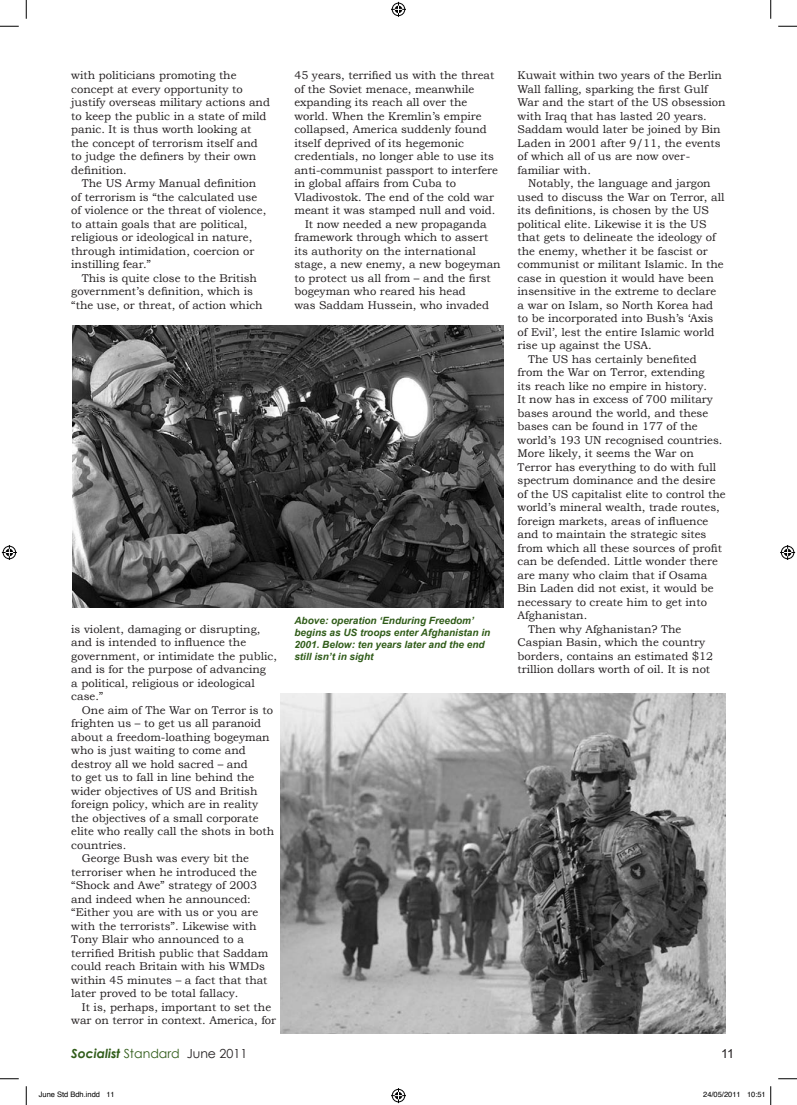
<style>
.page{position:relative;width:797px;height:1105px;background:#fff}
.page>*{position:absolute;margin:0;border:0;box-sizing:border-box;transform-origin:0 0}
.t1{font:italic 700 12.5px "Century Gothic";color:#305c19}
.t2{font:12.5px "Arial";color:#231f20}
.t3{font:11.25px/13.5px "Bookman Old Style";color:#231f20}
.t4{font:italic 700 10px/12px "Arial";color:#305c19}
.t5{font:7.5px "Helvetica";color:#000}
.s1{font-weight:400;font-style:normal}
.s2{font-weight:400;font-style:normal;color:#231f20}
</style>
<div class="page">
<img style="left:73px;top:325px;width:430px;height:282px">
<img style="left:280px;top:693px;width:445px;height:341px">
<svg style="left:0;top:25px;width:19px;height:2px"></svg>
<svg style="left:778px;top:25px;width:19px;height:2px"></svg>
<svg style="left:0;top:1078px;width:19px;height:1px"></svg>
<svg style="left:778px;top:1078px;width:19px;height:1px"></svg>
<svg style="left:25px;top:0;width:2px;height:19px"></svg>
<svg style="left:25px;top:1086px;width:2px;height:19px"></svg>
<svg style="left:770px;top:0;width:1px;height:19px"></svg>
<svg style="left:770px;top:1086px;width:1px;height:19px"></svg>
<svg style="left:391px;top:2px;width:15px;height:15px"></svg>
<svg style="left:391px;top:1088px;width:15px;height:15px"></svg>
<svg style="left:2px;top:545px;width:15px;height:15px"></svg>
<svg style="left:780px;top:545px;width:15px;height:15px"></svg>
<p class="t3" style="left:71px;top:69px;width:200px">with politicians promoting the concept at every opportunity to justify overseas military actions and to keep the public in a state of mild panic. It is thus worth looking at the concept of terrorism itself and to judge the definers by their own definition.</p>
<p class="t3" style="left:71px;top:177px;width:196px;text-indent:11px">The US Army Manual definition of terrorism is “the calculated use of violence or the threat of violence, to attain goals that are political, religious or ideological in nature, through intimidation, coercion or instilling fear.”</p>
<p class="t3" style="left:71px;top:271px;width:193px;text-indent:11px">This is quite close to the British government’s definition, which is “the use, or threat, of action which</p>
<p class="t3" style="left:71px;top:622px;width:207px">is violent, damaging or disrupting, and is intended to influence the government, or intimidate the public, and is for the purpose of advancing<br>a political, religious or ideological case.”</p>
<p class="t3" style="left:82px;top:703px;width:192px">One aim of The War on Terror is to</p>
<p class="t3" style="left:71px;top:717px;width:191px">frighten us – to get us all paranoid</p>
<p class="t3" style="left:71px;top:730px;width:200px">about a freedom-loathing bogeyman</p>
<p class="t3" style="left:71px;top:744px;width:176px">who is just waiting to come and</p>
<p class="t3" style="left:71px;top:757px;width:178px">destroy all we hold sacred – and</p>
<p class="t3" style="left:71px;top:771px;width:184px">to get us to fall in line behind the</p>
<p class="t3" style="left:71px;top:784px;width:188px">wider objectives of US and British</p>
<p class="t3" style="left:71px;top:798px;width:188px">foreign policy, which are in reality</p>
<p class="t3" style="left:71px;top:811px;width:189px">the objectives of a small corporate</p>
<p class="t3" style="left:71px;top:825px;width:204px">elite who really call the shots in both</p>
<p class="t3" style="left:71px;top:838px;width:57px">countries.</p>
<p class="t3" style="left:82px;top:852px;width:169px">George Bush was every bit the</p>
<p class="t3" style="left:71px;top:865px;width:187px">terroriser when he introduced the</p>
<p class="t3" style="left:71px;top:879px;width:187px">“Shock and Awe” strategy of 2003</p>
<p class="t3" style="left:71px;top:892px;width:181px">and indeed when he announced:</p>
<p class="t3" style="left:71px;top:906px;width:189px">“Either you are with us or you are</p>
<p class="t3" style="left:71px;top:919px;width:187px">with the terrorists”. Likewise with</p>
<p class="t3" style="left:71px;top:933px;width:174px">Tony Blair who announced to a</p>
<p class="t3" style="left:71px;top:946px;width:198px">terrified British public that Saddam</p>
<p class="t3" style="left:71px;top:960px;width:195px">could reach Britain with his WMDs</p>
<p class="t3" style="left:71px;top:973px;width:198px">within 45 minutes – a fact that that</p>
<p class="t3" style="left:71px;top:987px;width:169px">later proved to be total fallacy.</p>
<p class="t3" style="left:82px;top:1000px;width:191px">It is, perhaps, important to set the</p>
<p class="t3" style="left:71px;top:1014px;width:206px">war on terror in context. America, for</p>
<p class="t3" style="left:294px;top:69px;width:201px">45 years, terrified us with the threat</p>
<p class="t3" style="left:294px;top:82px;width:181px">of the Soviet menace, meanwhile</p>
<p class="t3" style="left:294px;top:96px;width:174px">expanding its reach all over the</p>
<p class="t3" style="left:294px;top:109px;width:189px">world. When the Kremlin’s empire</p>
<p class="t3" style="left:294px;top:123px;width:194px">collapsed, America suddenly found</p>
<p class="t3" style="left:294px;top:136px;width:171px">itself deprived of its hegemonic</p>
<p class="t3" style="left:294px;top:150px;width:201px">credentials, no longer able to use its</p>
<p class="t3" style="left:294px;top:163px;width:205px">anti-communist passport to interfere</p>
<p class="t3" style="left:294px;top:177px;width:163px">in global affairs from Cuba to</p>
<p class="t3" style="left:294px;top:190px;width:201px">Vladivostok. The end of the cold war</p>
<p class="t3" style="left:294px;top:204px;width:202px">meant it was stamped null and void.</p>
<p class="t3" style="left:305px;top:217px;width:183px">It now needed a new propaganda</p>
<p class="t3" style="left:294px;top:231px;width:195px">framework through which to assert</p>
<p class="t3" style="left:294px;top:244px;width:183px">its authority on the international</p>
<p class="t3" style="left:294px;top:258px;width:208px">stage, a new enemy, a new bogeyman</p>
<p class="t3" style="left:294px;top:271px;width:198px">to protect us all from – and the first</p>
<p class="t3" style="left:294px;top:285px;width:173px">bogeyman who reared his head</p>
<p class="t3" style="left:294px;top:298px;width:196px">was Saddam Hussein, who invaded</p>
<p class="t4" style="left:294px;top:614px;width:197px">Above: operation ‘Enduring Freedom’ begins as US troops enter Afghanistan in 2001. Below: ten years later and the end still isn’t in sight</p>
<p class="t3" style="left:517px;top:69px;width:210px">Kuwait within two years of the Berlin<br>Wall falling, sparking the first Gulf<br>War and the start of the US obsession with Iraq that has lasted 20 years.<br>Saddam would later be joined by Bin<br>Laden in 2001 after 9/11, the events of which all of us are now over&shy;familiar with.</p>
<p class="t3" style="left:528px;top:177px;width:184px">Notably, the language and jargon</p>
<p class="t3" style="left:517px;top:190px;width:208px">used to discuss the War on Terror, all</p>
<p class="t3" style="left:517px;top:204px;width:193px">its definitions, is chosen by the US</p>
<p class="t3" style="left:517px;top:217px;width:190px">political elite. Likewise it is the US</p>
<p class="t3" style="left:517px;top:231px;width:199px">that gets to delineate the ideology of</p>
<p class="t3" style="left:517px;top:244px;width:192px">the enemy, whether it be fascist or</p>
<p class="t3" style="left:517px;top:258px;width:208px">communist or militant Islamic. In the</p>
<p class="t3" style="left:517px;top:271px;width:198px">case in question it would have been</p>
<p class="t3" style="left:517px;top:285px;width:200px">insensitive in the extreme to declare</p>
<p class="t3" style="left:517px;top:298px;width:197px">a war on Islam, so North Korea had</p>
<p class="t3" style="left:517px;top:312px;width:197px">to be incorporated into Bush’s ‘Axis</p>
<p class="t3" style="left:517px;top:325px;width:198px">of Evil’, lest the entire Islamic world</p>
<p class="t3" style="left:517px;top:339px;width:136px">rise up against the USA.</p>
<p class="t3" style="left:528px;top:352px;width:170px">The US has certainly benefited</p>
<p class="t3" style="left:517px;top:366px;width:189px">from the War on Terror, extending</p>
<p class="t3" style="left:517px;top:379px;width:191px">its reach like no empire in history.</p>
<p class="t3" style="left:517px;top:393px;width:197px">It now has in excess of 700 military</p>
<p class="t3" style="left:517px;top:406px;width:192px">bases around the world, and these</p>
<p class="t3" style="left:517px;top:420px;width:181px">bases can be found in 177 of the</p>
<p class="t3" style="left:517px;top:433px;width:206px">world’s 193 UN recognised countries.</p>
<p class="t3" style="left:517px;top:447px;width:178px">More likely, it seems the War on</p>
<p class="t3" style="left:517px;top:460px;width:200px">Terror has everything to do with full</p>
<p class="t3" style="left:517px;top:474px;width:200px">spectrum dominance and the desire</p>
<p class="t3" style="left:517px;top:487px;width:210px">of the US capitalist elite to control the</p>
<p class="t3" style="left:517px;top:501px;width:204px">world’s mineral wealth, trade routes,</p>
<p class="t3" style="left:517px;top:514px;width:192px">foreign markets, areas of influence</p>
<p class="t3" style="left:517px;top:528px;width:190px">and to maintain the strategic sites</p>
<p class="t3" style="left:517px;top:541px;width:206px">from which all these sources of profit</p>
<p class="t3" style="left:517px;top:555px;width:202px">can be defended. Little wonder there</p>
<p class="t3" style="left:517px;top:568px;width:191px">are many who claim that if Osama</p>
<p class="t3" style="left:517px;top:582px;width:197px">Bin Laden did not exist, it would be</p>
<p class="t3" style="left:517px;top:595px;width:191px">necessary to create him to get into</p>
<p class="t3" style="left:517px;top:609px;width:71px">Afghanistan.</p>
<p class="t3" style="left:528px;top:622px;width:155px">Then why Afghanistan? The</p>
<p class="t3" style="left:517px;top:636px;width:189px">Caspian Basin, which the country</p>
<p class="t3" style="left:517px;top:649px;width:197px">borders, contains an estimated $12</p>
<p class="t3" style="left:517px;top:663px;width:194px">trillion dollars worth of oil. It is not</p>
<p class="t1" style="left:71px;top:1046px;width:177px">Socialist <span class="s1">Standard</span> <span class="s2">June 2011</span></p>
<p class="t2" style="left:721px;top:1045px;width:14px">11</p>
<p class="t5" style="left:39px;top:1090px;width:77px">June Std Bdh.indd 11</p>
<p class="t5" style="left:703px;top:1090px;width:64px">24/05/2011 10:51</p>
</div>
